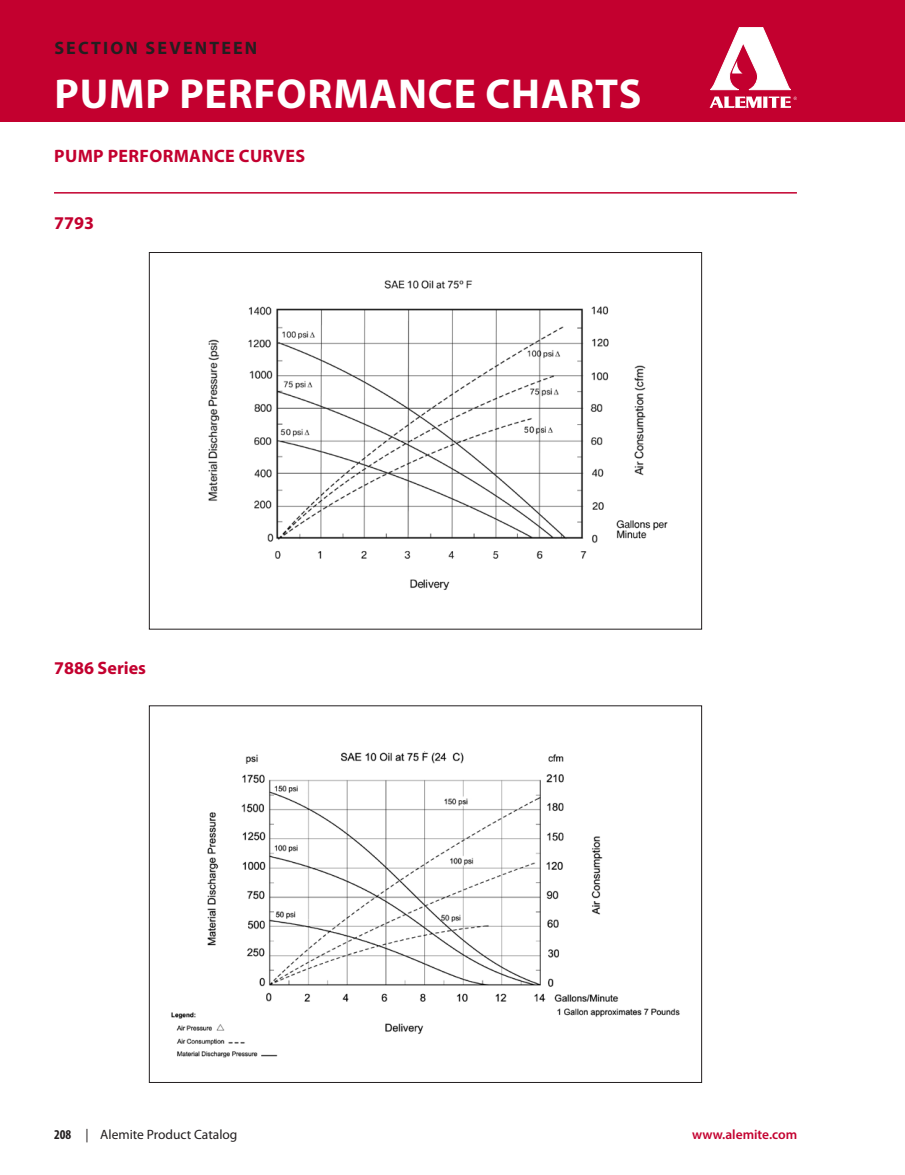
<style>
.page{position:relative;width:905px;height:1175px;background:#fff}
.page>*{position:absolute;margin:0;border:0;box-sizing:border-box;transform-origin:0 0}
.t1{font:700 42px "Myriad Pro";letter-spacing:.02em;color:#fff}
._01_01_01-Category_N{font:700 18px "Myriad Pro";letter-spacing:.02em;color:#c3002f}
.t2{font:700 18px "Myriad Pro";letter-spacing:.12em;color:#231f20}
._02_01_01-Family_Nam{font:700 18px "Myriad Pro";color:#c3002f}
.t3{font:13.5px "Myriad Pro";color:#231f20}
.t4{font:600 13.5px "Myriad Pro";color:#c3002f}
.s1{font-weight:700;font-stretch:condensed}
</style>
<div class="page">
<div style="left:0;top:0;width:904px;height:122px;background:#c3002f"></div>
<svg style="left:710px;top:27px;width:81px;height:63px"></svg>
<svg style="left:709px;top:97px;width:87px;height:11px"></svg>
<hr style="left:54px;top:192px;width:742px;height:2px;background:#c3002f">
<img style="left:208px;top:280px;width:460px;height:310px">
<img style="left:171px;top:751px;width:509px;height:307px">
<h2 class="t2" style="left:54px;top:36px;width:204px">SECTION SEVENTEEN</h2>
<h1 class="t1" style="left:54px;top:66px;width:588px">PUMP PERFORMANCE CHARTS</h1>
<p class="_01_01_01-Category_N" style="left:54px;top:144px;width:252px">PUMP PERFORMANCE CURVES</p>
<p class="_02_01_01-Family_Nam" style="left:54px;top:211px;width:41px">7793</p>
<p class="_02_01_01-Family_Nam" style="left:54px;top:656px;width:94px">7886 Series</p>
<p class="t3" style="left:54px;top:1125px;width:185px"><span class="s1">208</span> | Alemite Product Catalog</p>
<p class="t4" style="left:692px;top:1125px;width:107px">www.alemite.com</p>
</div>
